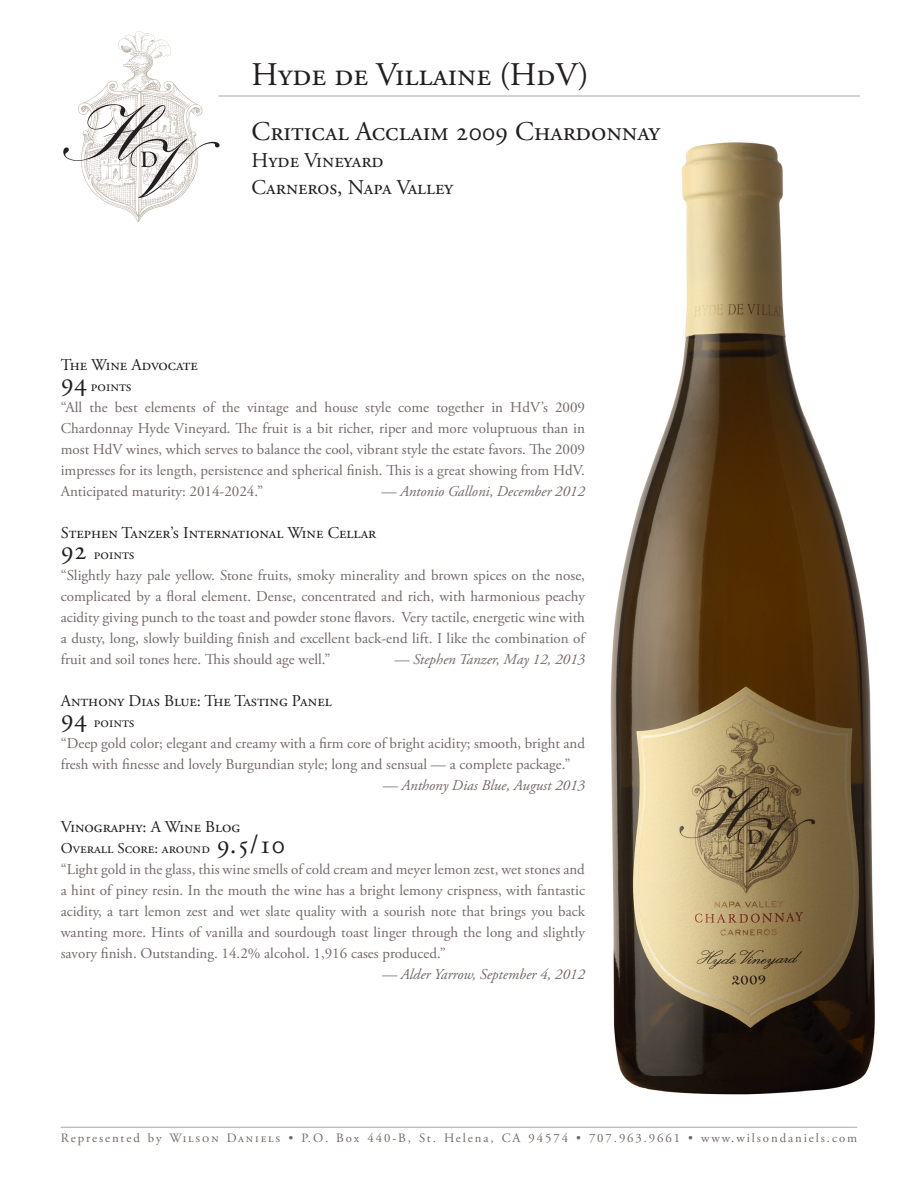
<style>
.page{position:relative;width:918px;height:1188px;background:#fff}
.page>*{position:absolute;margin:0;border:0;box-sizing:border-box;transform-origin:0 0}
.t1{font:33px "Adobe Garamond Pro";color:#231f20}
.t2{font:27px "Adobe Garamond Pro";color:#231f20}
.t3{font:21px "Adobe Garamond Pro";color:#231f20}
.t4{font:16.5px "Adobe Garamond Pro";color:#231f20}
.t5{font:15px/21px "Adobe Garamond Pro";color:#766868;text-align:justify}
.t6{font:italic 15px "Adobe Garamond Pro";color:#766868}
.t7{font:15px "Adobe Garamond Pro";color:#231f20}
.t8{font:12.75px "Adobe Garamond Pro";letter-spacing:.15em;color:#766868}
.s1{font-size:27px}
</style>
<div class="page">
<img style="left:610px;top:142px;width:265px;height:953px">
<img style="left:80px;top:31px;width:117px;height:191px">
<svg style="left:63px;top:104px;width:157px;height:94px"></svg>
<hr style="left:61px;top:1127px;width:796px;height:1px;background:#b6adae">
<hr style="left:219px;top:95px;width:641px;height:2px;background:#b6adae">
<p class="t1" style="left:252px;top:54px;width:339px">Hyde de Villaine (HdV)</p>
<p class="t2" style="left:252px;top:116px;width:410px">Critical Acclaim 2009 Chardonnay</p>
<p class="t3" style="left:252px;top:148px;width:133px">Hyde Vineyard</p>
<p class="t3" style="left:252px;top:175px;width:203px">Carneros, Napa Valley</p>
<p class="t4" style="left:61px;top:355px;width:139px">The Wine Advocate</p>
<p class="t7" style="left:61px;top:377px;width:72px"><span class="s1">94</span> points</p>
<p class="t5" style="left:61px;top:397px;width:526px">“All the best elements of the vintage and house style come together in HdV’s 2009<br>Chardonnay Hyde Vineyard. The fruit is a bit richer, riper and more voluptuous than in most HdV wines, which serves to balance the cool, vibrant style the estate favors. The 2009 impresses for its length, persistence and spherical finish. This is a great showing from HdV.<br>Anticipated maturity: 2014-2024.”</p>
<p class="t6" style="left:382px;top:482px;width:205px">— Antonio Galloni, December 2012</p>
<p class="t4" style="left:61px;top:523px;width:317px">Stephen Tanzer’s International Wine Cellar</p>
<p class="t7" style="left:61px;top:545px;width:75px"><span class="s1">92</span> points</p>
<p class="t5" style="left:61px;top:565px;width:526px">“Slightly hazy pale yellow. Stone fruits, smoky minerality and brown spices on the nose, complicated by a floral element. Dense, concentrated and rich, with harmonious peachy acidity giving punch to the toast and powder stone flavors. Very tactile, energetic wine with a dusty, long, slowly building finish and excellent back-end lift. I like the combination of fruit and soil tones here. This should age well.”</p>
<p class="t6" style="left:394px;top:650px;width:192px">— Stephen Tanzer, May 12, 2013</p>
<p class="t4" style="left:61px;top:691px;width:272px">Anthony Dias Blue: The Tasting Panel</p>
<p class="t7" style="left:61px;top:713px;width:75px"><span class="s1">94</span> points</p>
<p class="t5" style="left:61px;top:733px;width:526px">“Deep gold color; elegant and creamy with a firm core of bright acidity; smooth, bright and fresh with finesse and lovely Burgundian style; long and sensual — a complete package.”</p>
<p class="t6" style="left:383px;top:776px;width:204px">— Anthony Dias Blue, August 2013</p>
<p class="t4" style="left:61px;top:817px;width:181px">Vinography: A Wine Blog</p>
<p class="t7" style="left:61px;top:839px;width:226px">Overall Score: around <span class="s1">9.5/10</span></p>
<p class="t5" style="left:61px;top:859px;width:526px">“Light gold in the glass, this wine smells of cold cream and meyer lemon zest, wet stones and a hint of piney resin. In the mouth the wine has a bright lemony crispness, with fantastic acidity, a tart lemon zest and wet slate quality with a sourish note that brings you back wanting more. Hints of vanilla and sourdough toast linger through the long and slightly savory finish. Outstanding. 14.2% alcohol. 1,916 cases produced.”</p>
<p class="t6" style="left:382px;top:965px;width:204px">— Alder Yarrow, September 4, 2012</p>
<p class="t8" style="left:61px;top:1130px;width:798px">Represented by Wilson Daniels • P.O. Box 440-B, St. Helena, CA 94574 • 707.963.9661 • www.wilsondaniels.com</p>
</div>
